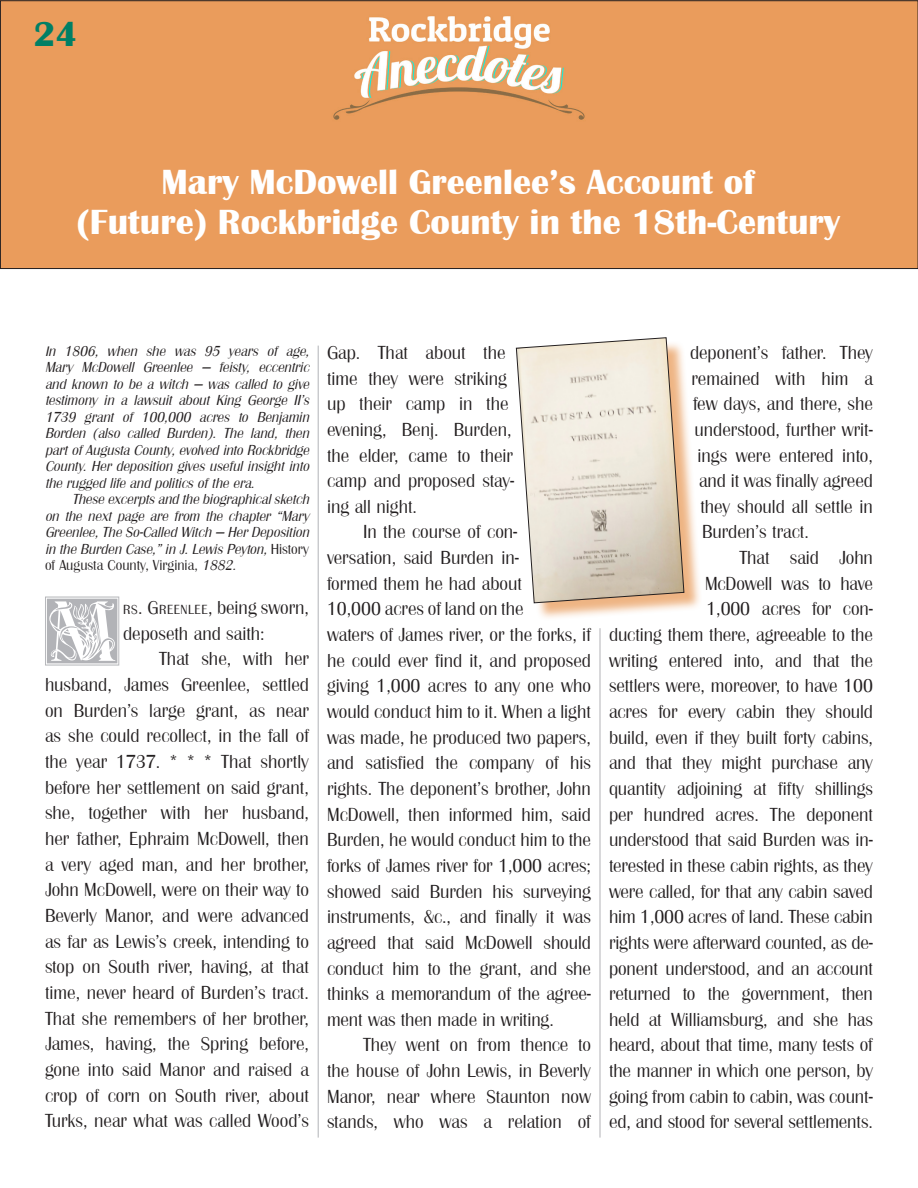
<style>
.page{position:relative;width:918px;height:1188px;background:#fff}
.page>*{position:absolute;margin:0;border:0;box-sizing:border-box;transform-origin:0 0}
.drop_cap{font:900 76.65px "Elzevier Initials";color:#b2b3b7}
.t1{font:700 36px/40.5px "Britannic";color:#fff;text-align:center}
.t2{font:700 36px "Britannic";color:#007f65}
.text{font:500 19.5px/25.7px "Britannic";letter-spacing:-.005em;color:#231f20;text-align:justify}
.drop_cap-2{font:500 19.5px/25.7px "Britannic";color:#231f20}
.editors_note{font:italic 500 15px/16.5px "Britannic";color:#231f20;text-align:justify}
.s1{font-size:14.25px}
.s2{font-style:normal}
.s3{font-size:13.65px}
.s4{font-style:inherit}
</style>
<div class="page">
<div style="left:2px;top:3px;width:914px;height:264px;background:#ea9c5c"></div>
<hr style="left:318px;top:346px;width:1px;height:792px;background:#b2b3b7">
<hr style="left:600px;top:628px;width:1px;height:510px;background:#b2b3b7">
<div style="left:519px;top:340px;width:184px;height:281px;background:#e99c5b;opacity:.75"></div>
<svg style="left:516px;top:337px;width:168px;height:266px;background:#e5dbcd"></svg>
<p class="t2" style="left:34px;top:14px;width:45px">24</p>
<p class="t1" style="left:76px;top:162px;width:765px">Mary McDowell Greenlee’s Account of<br>(Future) Rockbridge County in the 18th-Century</p>
<p class="editors_note" style="left:45px;top:343px;width:269px"><span class="s1">I</span>n 1806, when she was 95 years of age, Mary McDowell Greenlee — feisty, eccentric and known to be a witch — was called to give testimony in a lawsuit about King George II’s 1739 grant of 100,000 acres to Benjamin Borden (also called Burden). The land, then partofAugusta County,evolved into Rockbridge County. Her deposition gives useful insight into the rugged life and politicsofthe era.</p>
<p class="editors_note" style="left:45px;top:491px;width:269px;text-align:left;text-indent:27px">These excerptsand the biographicalsketch on the next page are from the chapter “Mary Greenlee,The So-Called Witch — HerDeposition in the Burden Case,”in J.LewisPeyton,<span class="s2">H i s t o r y of Augusta County, Virginia,</span> 1882.</p>
<p class="drop_cap" style="left:45px;top:594px;width:76px">M</p>
<p class="drop_cap-2" style="left:123px;top:595px;width:187px"><span class="s3">RS</span><span class="s4">. G</span><span class="s3">REENLEE</span><span class="s4">,</span> being sworn, deposeth and saith:</p>
<p class="text" style="left:45px;top:646px;width:266px;text-indent:114px">That she, with her husband, James Greenlee, settled on Burden’s large grant, as near as she could recollect, in the fall of the year 1737. * * * That shortly before her settlement on said grant, she, together with her husband, her father, Ephraim McDowell, then a very aged man, and her brother, John McDowell, were on their way to Beverly Manor, and were advanced as far as Lewis’s creek, intending to stop on South river, having, at that time, never heard of Burden’s tract.<br>That she remembers of her brother, James, having, the Spring before, gone into said Manor and raised a crop of corn on South river, about Turks, near what was called Wood’s</p>
<p class="text" style="left:327px;top:340px;width:189px;text-align:left">Gap. That about the time they were striking up their camp in the evening, Benj. Burden, the elder, came to their camp and proposed stay&shy;ing all night.</p>
<p class="text" style="left:327px;top:519px;width:266px;text-align:left;text-indent:36px">In the course of con&shy;versation, said Burden in-<br>formed them he had about<br>10,000 acres of land on the<br>waters of James river, or the forks, if he could ever find it, and proposed giving 1,000 acres to any one who would conduct him to it. When a light was made, he produced two papers, and satisfied the company of his rights. The deponent’s brother, John<br>McDowell, then informed him, said<br>Burden, he would conduct him to the forks of James river for 1,000 acres; showed said Burden his surveying instruments, &amp;c., and finally it was agreed that said McDowell should conduct him to the grant, and she thinks a memorandum of the agree&shy;ment was then made in writing.</p>
<p class="text" style="left:327px;top:1032px;width:266px;text-indent:36px">They went on from thence to the house of John Lewis, in Beverly Manor, near where Staunton now stands, who was a relation of</p>
<p class="text" style="left:690px;top:340px;width:185px">deponent’s father. They</p>
<p class="text" style="left:692px;top:365px;width:183px">remained with him a</p>
<p class="text" style="left:693px;top:391px;width:181px">few days, and there, she</p>
<p class="text" style="left:694px;top:416px;width:180px">understood, further writ-</p>
<p class="text" style="left:698px;top:442px;width:177px">ings were entered into,</p>
<p class="text" style="left:699px;top:468px;width:176px">and it was finally agreed</p>
<p class="text" style="left:700px;top:493px;width:174px">they should all settle in</p>
<p class="text" style="left:702px;top:519px;width:108px">Burden’s tract.</p>
<p class="text" style="left:609px;top:545px;width:266px;text-align:right">That said John<br>McDowell was to have<br>1,000 acres for con-<br>ducting them there, agreeable to the writing entered into, and that the settlers were, moreover, to have 100 acres for every cabin they should build, even if they built forty cabins, and that they might purchase any quantity adjoining at fifty shillings per hundred acres. The deponent understood that said Burden was in&shy;terested in these cabin rights, as they were called, for that any cabin saved him 1,000 acres of land. These cabin rights were afterward counted, as de&shy;ponent understood, and an account returned to the government, then held at Williamsburg, and she has heard, about that time, many tests of the manner in which one person, by going from cabin to cabin, was count&shy;ed, and stood for several settlements.</p>
</div>
